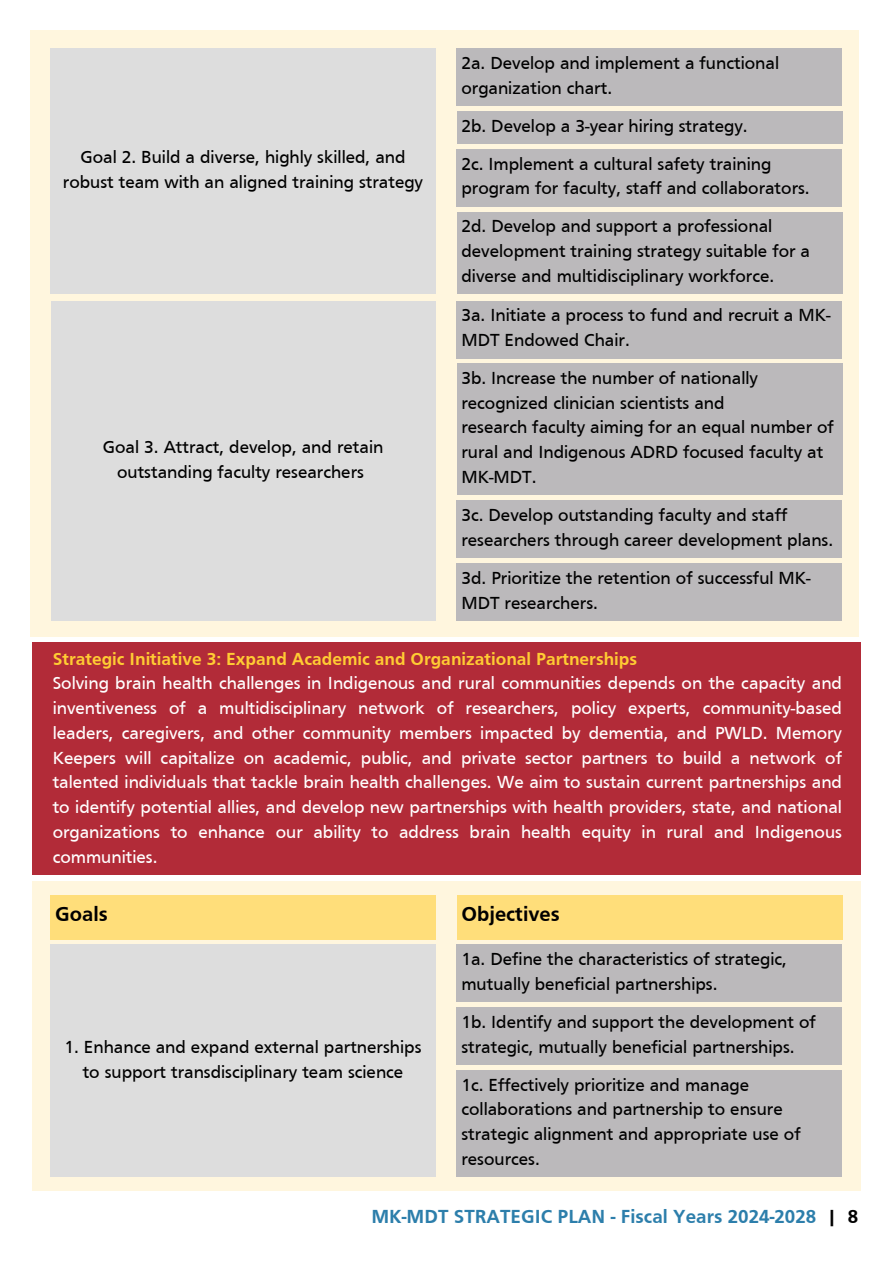
<style>
.page{position:relative;width:894px;height:1264px;background:#fff}
.page>*{position:absolute;margin:0;border:0;box-sizing:border-box;transform-origin:0 0}
.t1{font:700 21px "Frutiger";color:#000}
.t2{font:700 19.5px "Frutiger";color:#2c7eab}
.t3{font:700 19.5px "Frutiger";color:#000}
.t4{font:18px/24.8px "Frutiger";color:#000}
.t5{font:18px/24.8px "Frutiger";color:#fff;text-align:justify}
.t6{font:700 18px "Frutiger";color:#fc3}
.s1{color:#000}
</style>
<div class="page">
<div style="left:32px;top:881px;width:828px;height:309px;background:#fff6de"></div>
<svg style="left:30px;top:30px;width:828px;height:606px;background:#f9f0db"></svg>
<div style="left:51px;top:49px;width:384px;height:245px;background:#ddd"></div>
<div style="left:457px;top:49px;width:384px;height:57px;background:#bbb9bb"></div>
<div style="left:457px;top:111px;width:384px;height:33px;background:#bbb9bb"></div>
<div style="left:457px;top:149px;width:384px;height:57px;background:#bbb9bb"></div>
<div style="left:457px;top:212px;width:384px;height:82px;background:#bbb9bb"></div>
<div style="left:457px;top:301px;width:384px;height:57px;background:#bbb9bb"></div>
<div style="left:457px;top:364px;width:384px;height:131px;background:#bbb9bb"></div>
<div style="left:51px;top:301px;width:384px;height:319px;background:#ddd"></div>
<div style="left:457px;top:501px;width:384px;height:57px;background:#bbb9bb"></div>
<div style="left:457px;top:563px;width:384px;height:57px;background:#bbb9bb"></div>
<div style="left:33px;top:642px;width:827px;height:233px;background:#b22b38"></div>
<div style="left:51px;top:895px;width:384px;height:44px;background:#ffde7a"></div>
<div style="left:457px;top:895px;width:384px;height:44px;background:#ffde7a"></div>
<div style="left:457px;top:944px;width:384px;height:58px;background:#bbb9bb"></div>
<div style="left:457px;top:1007px;width:384px;height:57px;background:#bbb9bb"></div>
<div style="left:457px;top:1070px;width:384px;height:106px;background:#bbb9bb"></div>
<div style="left:51px;top:944px;width:384px;height:232px;background:#ddd"></div>
<p class="t4" style="left:63px;top:146px;width:361px;text-align:center">Goal 2. Build a diverse, highly skilled, and robust team with an aligned training strategy</p>
<p class="t4" style="left:103px;top:436px;width:282px;text-align:center">Goal 3. Attract, develop, and retain outstanding faculty researchers</p>
<p class="t4" style="left:461px;top:52px;width:319px">2a. Develop and implement a functional organization chart.</p>
<p class="t4" style="left:461px;top:115px;width:288px">2b. Develop a 3-year hiring strategy.</p>
<p class="t4" style="left:461px;top:153px;width:350px">2c. Implement a cultural safety training program for faculty, staff and collaborators.</p>
<p class="t4" style="left:461px;top:215px;width:350px">2d. Develop and support a professional development training strategy suitable for a diverse and multidisciplinary workforce.</p>
<p class="t4" style="left:461px;top:304px;width:370px">3a. Initiate a process to fund and recruit a MK-<br>MDT Endowed Chair.</p>
<p class="t4" style="left:461px;top:367px;width:298px">3b. Increase the number of nationally recognized clinician scientists and</p>
<p class="t4" style="left:461px;top:416px;width:374px">research faculty aiming for an equal number of rural and Indigenous ADRD focused faculty at<br>MK-MDT.</p>
<p class="t4" style="left:461px;top:504px;width:373px">3c. Develop outstanding faculty and staff researchers through career development plans.</p>
<p class="t4" style="left:461px;top:567px;width:351px">3d. Prioritize the retention of successful MK-<br>MDT researchers.</p>
<h1 class="t6" style="left:53px;top:651px;width:586px">Strategic Initiative 3: Expand Academic and Organizational Partnerships</h1>
<p class="t5" style="left:53px;top:672px;width:790px">Solving brain health challenges in Indigenous and rural communities depends on the capacity and inventiveness of a multidisciplinary network of researchers, policy experts, community-based leaders, caregivers, and other community members impacted by dementia, and PWLD. Memory Keepers will capitalize on academic, public, and private sector partners to build a network of talented individuals that tackle brain health challenges. We aim to sustain current partnerships and to identify potential allies, and develop new partnerships with health providers, state, and national organizations to enhance our ability to address brain health equity in rural and Indigenous communities.</p>
<h1 class="t1" style="left:55px;top:905px;width:54px">Goals</h1>
<p class="t1" style="left:461px;top:905px;width:100px">Objectives</p>
<p class="t4" style="left:461px;top:948px;width:327px">1a. Define the characteristics of strategic, mutually beneficial partnerships.</p>
<p class="t4" style="left:461px;top:1010px;width:356px">1b. Identify and support the development of strategic, mutually beneficial partnerships.</p>
<h1 class="t4" style="left:461px;top:1073px;width:340px">1c. Effectively prioritize and manage collaborations and partnership to ensure strategic alignment and appropriate use of resources.</h1>
<p class="t4" style="left:64px;top:1035px;width:358px;text-align:center">1. Enhance and expand external partnerships to support transdisciplinary team science</p>
<p class="t2" style="left:371px;top:1208px;width:467px">MK-MDT STRATEGIC PLAN - Fiscal Years 2024-2028 <span class="s1">|</span></p>
<p class="t3" style="left:847px;top:1208px;width:12px">8</p>
</div>
